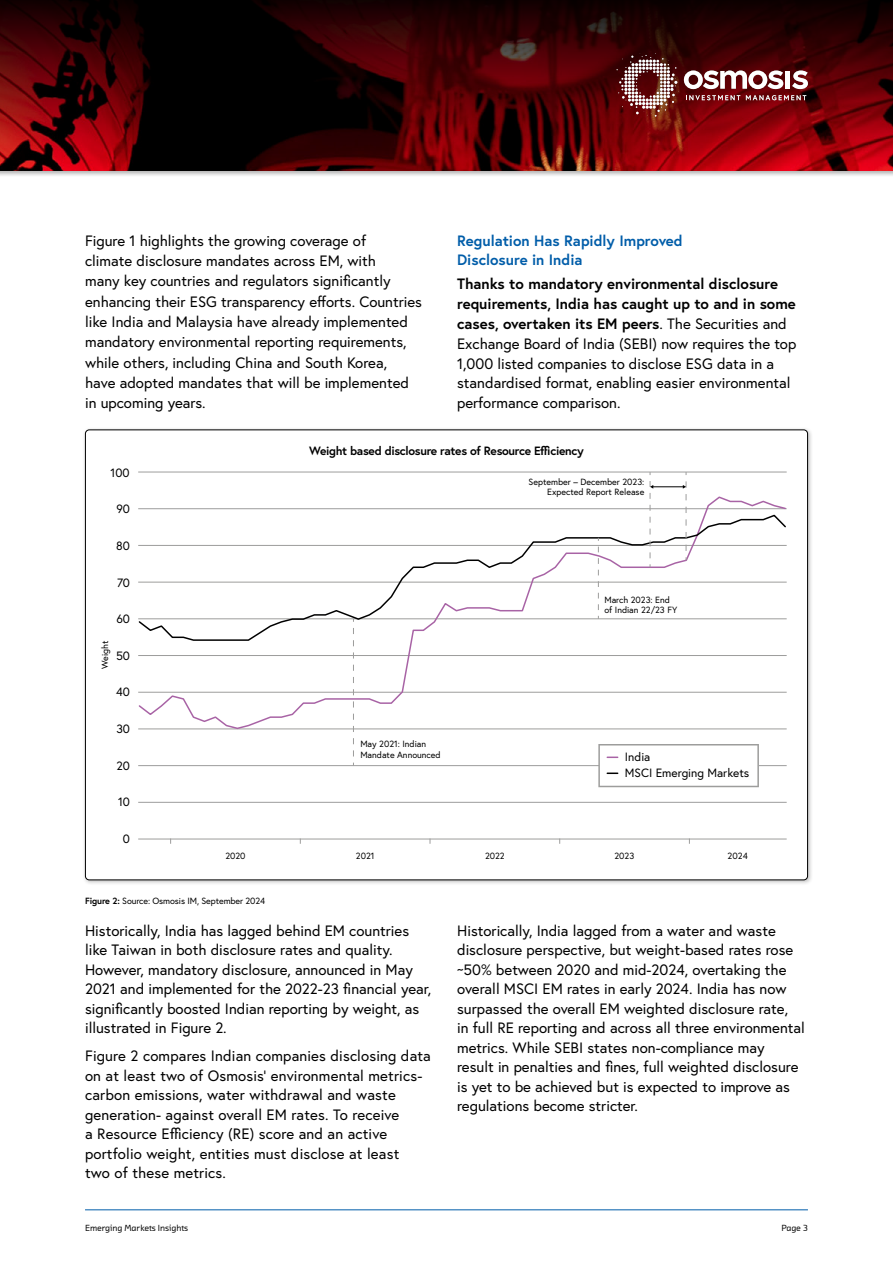
<style>
.page{position:relative;width:893px;height:1263px;background:#fff}
.page>*{position:absolute;margin:0;border:0;box-sizing:border-box;transform-origin:0 0}
.t1{font:15px/19.5px "Europa";color:#000}
.t2{font:700 15px/19.8px "Europa";color:#005da9}
.t3{font:12px "Europa";color:#000}
.t4{font:700 12px "Europa";letter-spacing:-.025em;color:#000}
.t5{font:9px/10.8px "Europa";color:#000}
.t6{font:500 9px "Chambers Sans Pro";letter-spacing:-.01em;color:#000}
.s1{font-weight:700}
</style>
<div class="page">
<div style="left:0;top:0;width:893px;height:177px;background:#000;opacity:.3"></div>
<svg style="left:0;top:0;width:893px;height:170px;background:#3c0104"></svg>
<svg style="left:617px;top:53px;width:191px;height:64px;background:#7b3638"></svg>
<div style="left:83px;top:427px;width:730px;height:458px;background:#000;opacity:.25"></div>
<div style="left:85px;top:430px;width:722px;height:450px;background:#fff;border-radius:4px"></div>
<hr style="left:138px;top:472px;width:649px;height:1px;background:#9d9d9c">
<hr style="left:138px;top:765px;width:649px;height:1px;background:#9d9d9c">
<hr style="left:138px;top:802px;width:649px;height:1px;background:#9d9d9c">
<hr style="left:138px;top:839px;width:649px;height:1px;background:#9d9d9c">
<svg style="left:598px;top:744px;width:161px;height:43px"></svg>
<svg style="left:138px;top:495px;width:649px;height:235px"></svg>
<svg style="left:138px;top:514px;width:649px;height:128px"></svg>
<svg style="left:353px;top:628px;width:1px;height:137px"></svg>
<svg style="left:598px;top:547px;width:1px;height:72px"></svg>
<hr style="left:653px;top:486px;width:30px;height:1px;background:#000">
<svg style="left:650px;top:481px;width:3px;height:86px"></svg>
<svg style="left:683px;top:481px;width:4px;height:79px"></svg>
<hr style="left:85px;top:1209px;width:723px;height:1px;background:#005da9">
<p class="t1" style="left:85px;top:230px;width:339px;line-height:20.4px">Figure 1 highlights the growing coverage of<br>climate disclosure mandates across EM, with<br>many key countries and regulators significantly enhancing their ESG transparency efforts. Countries like India and Malaysia have already implemented mandatory environmental reporting requirements, while others, including China and South Korea,<br>have adopted mandates that will be implemented in upcoming years.</p>
<p class="t2" style="left:457px;top:230px;width:227px">Regulation Has Rapidly Improved<br>Disclosure in India</p>
<p class="t1" style="left:457px;top:274px;width:341px"><span class="s1">Thanks to mandatory environmental disclosure requirements, India has caught up to and in some cases, overtaken its EM peers</span>. The Securities and Exchange Board of India (SEBI) now requires the top 1,000 listed companies to disclose ESG data in a standardised format, enabling easier environmental performance comparison.</p>
<p class="t3" style="left:110px;top:465px;width:21px">100</p>
<p class="t3" style="left:116px;top:501px;width:15px">90</p>
<p class="t3" style="left:116px;top:538px;width:15px">80</p>
<p class="t3" style="left:117px;top:575px;width:14px">70</p>
<p class="t3" style="left:116px;top:611px;width:15px">60</p>
<p class="t3" style="left:116px;top:648px;width:15px">50</p>
<p class="t3" style="left:116px;top:684px;width:15px">40</p>
<p class="t3" style="left:116px;top:721px;width:15px">30</p>
<p class="t5" style="left:99px;top:669px;width:30px;rotate:-90deg">Weight</p>
<p class="t3" style="left:117px;top:758px;width:15px">20</p>
<p class="t3" style="left:118px;top:794px;width:13px">10</p>
<p class="t3" style="left:123px;top:831px;width:9px">0</p>
<p class="t4" style="left:309px;top:442px;width:276px">Weight based disclosure rates of Resource Efficiency</p>
<p class="t5" style="left:529px;top:476px;width:117px;text-align:right">September – December 2023:<br>Expected Report Release</p>
<p class="t5" style="left:360px;top:738px;width:82px">May 2021: Indian<br>Mandate Announced</p>
<p class="t5" style="left:604px;top:594px;width:74px">March 2023: End of Indian 22/23 FY</p>
<p class="t3" style="left:625px;top:749px;width:27px">India</p>
<p class="t3" style="left:625px;top:765px;width:126px">MSCI Emerging Markets</p>
<p class="t5" style="left:225px;top:850px;width:22px">2020</p>
<p class="t5" style="left:356px;top:850px;width:20px">2021</p>
<p class="t5" style="left:485px;top:850px;width:21px">2022</p>
<p class="t5" style="left:614px;top:850px;width:21px">2023</p>
<p class="t5" style="left:728px;top:850px;width:22px">2024</p>
<p class="t5" style="left:85px;top:895px;width:182px"><span class="s1">Figure 2:</span> Source: Osmosis IM, September 2024</p>
<p class="t1" style="left:85px;top:920px;width:348px">Historically, India has lagged behind EM countries like Taiwan in both disclosure rates and quality.<br>However, mandatory disclosure, announced in May 2021 and implemented for the 2022-23 financial year, significantly boosted Indian reporting by weight, as illustrated in Figure 2.</p>
<p class="t1" style="left:85px;top:1046px;width:347px">Figure 2 compares Indian companies disclosing data on at least two of Osmosis’ environmental metrics&shy;carbon emissions, water withdrawal and waste generation- against overall EM rates. To receive<br>a Resource Efficiency (RE) score and an active portfolio weight, entities must disclose at least<br>two of these metrics.</p>
<p class="t1" style="left:457px;top:920px;width:349px">Historically, India lagged from a water and waste disclosure perspective, but weight-based rates rose ~50% between 2020 and mid-2024, overtaking the overall MSCI EM rates in early 2024. India has now surpassed the overall EM weighted disclosure rate,<br>in full RE reporting and across all three environmental metrics. While SEBI states non-compliance may result in penalties and fines, full weighted disclosure is yet to be achieved but is expected to improve as regulations become stricter.</p>
<p class="t6" style="left:85px;top:1222px;width:105px">Emerging Markets Insights</p>
<p class="t6" style="left:781px;top:1222px;width:28px">Page 3</p>
</div>
